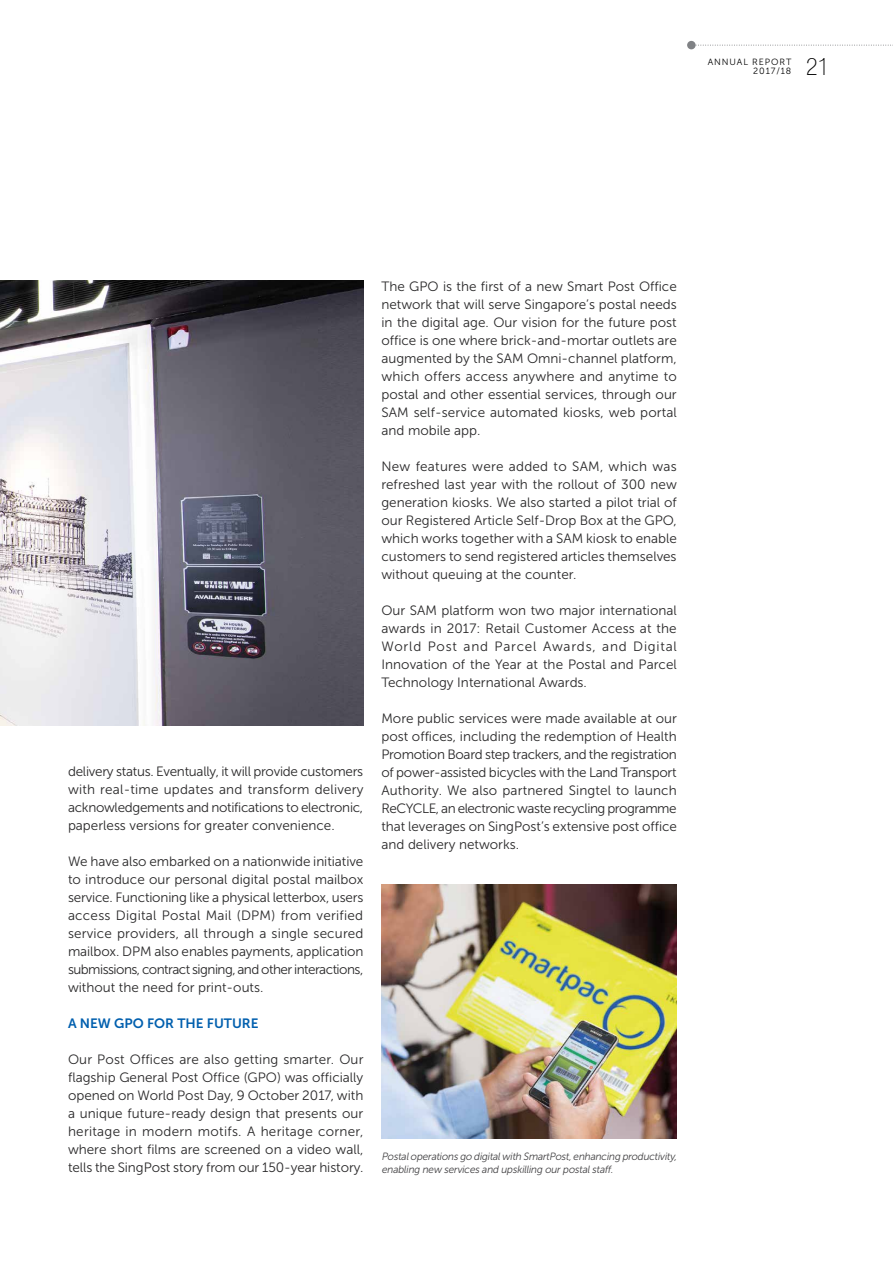
<style>
.page{position:relative;width:893px;height:1263px;background:#fff}
.page>*{position:absolute;margin:0;border:0;box-sizing:border-box;transform-origin:0 0}
.t1{font:100 condensed 24px "Helvetica Neue LT Std";color:#000}
.t2{font:13.5px/18px "Museo Sans 300";color:#292829;text-align:justify}
.t3{font:13.5px "Museo Sans 700";color:#005fae}
.t4{font:italic 10.5px/12.6px "Museo Sans 300";color:#414042}
.t5{font:9px/9.8px "Museo Sans 300";letter-spacing:.1em;color:#000;text-align:right}
</style>
<div class="page">
<svg style="left:696px;top:45px;width:197px;height:1px"></svg>
<div style="left:687px;top:41px;width:9px;height:8px;background:#808285;border-radius:50%"></div>
<img style="left:0;top:281px;width:363px;height:445px">
<img style="left:381px;top:884px;width:296px;height:254px">
<p class="t5" style="left:708px;top:57px;width:85px">ANNUAL REPORT<br>2017/18</p>
<h1 class="t1" style="left:806px;top:53px;width:25px">21</h1>
<p class="t2" style="left:68px;top:762px;width:297px">delivery status. Eventually, it will provide customers with real-time updates and transform delivery acknowledgements and notifications to electronic, paperless versions for greater convenience.</p>
<p class="t2" style="left:68px;top:852px;width:297px">We have also embarked on a nationwide initiative to introduce our personal digital postal mailbox service. Functioning like a physical letterbox, users access Digital Postal Mail (DPM) from verified service providers, all through a single secured mailbox. DPM also enables payments, application submissions, contract signing, and other interactions, without the need for print-outs.</p>
<p class="t3" style="left:68px;top:1016px;width:192px">A NEW GPO FOR THE FUTURE</p>
<p class="t2" style="left:68px;top:1050px;width:297px">Our Post Offices are also getting smarter. Our flagship General Post Office (GPO) was officially opened on World Post Day, 9 October 2017, with a unique future-ready design that presents our heritage in modern motifs. A heritage corner, where short films are screened on a video wall, tells the SingPost story from our 150-year history.</p>
<p class="t2" style="left:381px;top:277px;width:297px">The GPO is the first of a new Smart Post Office network that will serve Singapore’s postal needs in the digital age. Our vision for the future post office is one where brick-and-mortar outlets are augmented by the SAM Omni-channel platform, which offers access anywhere and anytime to postal and other essential services, through our SAM self-service automated kiosks, web portal and mobile app.</p>
<p class="t2" style="left:381px;top:457px;width:297px">New features were added to SAM, which was refreshed last year with the rollout of 300 new generation kiosks. We also started a pilot trial of our Registered Article Self-Drop Box at the GPO, which works together with a SAM kiosk to enable customers to send registered articles themselves without queuing at the counter.</p>
<p class="t2" style="left:381px;top:601px;width:297px">Our SAM platform won two major international awards in 2017: Retail Customer Access at the World Post and Parcel Awards, and Digital Innovation of the Year at the Postal and Parcel Technology International Awards.</p>
<p class="t2" style="left:381px;top:709px;width:297px">More public services were made available at our post offices, including the redemption of Health Promotion Board step trackers, and the registration of power-assisted bicycles with the Land Transport Authority. We also partnered Singtel to launch ReCYCLE, an electronic waste recycling programme that leverages on SingPost’s extensive post office and delivery networks.</p>
<p class="t4" style="left:381px;top:1150px;width:299px">Postaloperations go digitalwith SmartPost,enhancing productivity, enabling new services and upskilling ourpostalstaff.</p>
</div>
